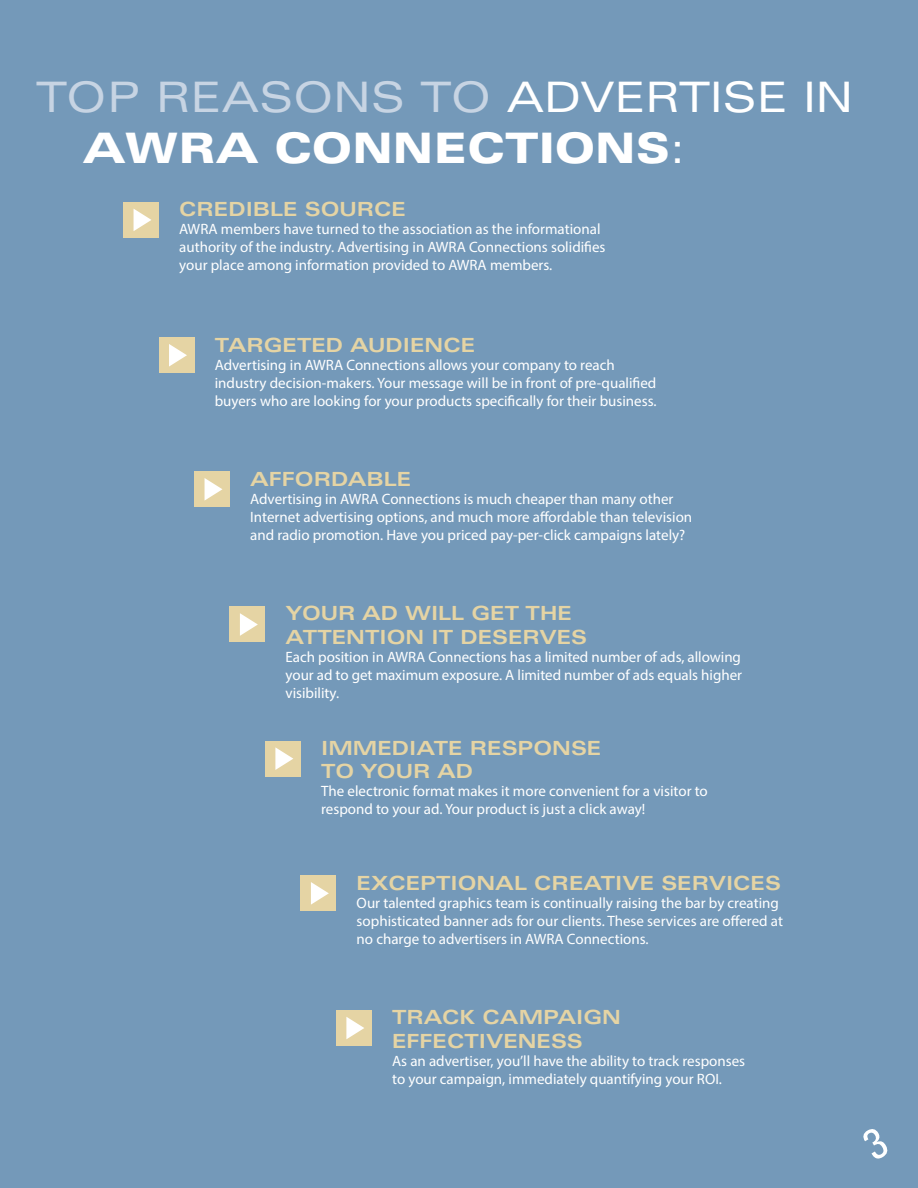
<style>
.page{position:relative;width:918px;height:1188px;background:#7499b9}
.page>*{position:absolute;margin:0;border:0;box-sizing:border-box;transform-origin:0 0}
.t1{font:expanded 42px "Univers LT Std";color:#c7d4e3}
.t2{font:900 expanded 42px "Univers LT Std";color:#fff}
.t3{font:700 expanded 19.5px "Univers LT Std";color:#e5d4a4}
.t4{font:15px/18px "Myriad Pro";color:#fff}
.s1{color:#fff}
.s2{font-weight:400}
</style>
<div class="page">
<div style="left:123px;top:202px;width:36px;height:36px;background:#e5d4a4"></div>
<div style="left:159px;top:338px;width:35px;height:35px;background:#e5d4a4"></div>
<div style="left:194px;top:472px;width:36px;height:35px;background:#e5d4a4"></div>
<div style="left:230px;top:606px;width:35px;height:36px;background:#e5d4a4"></div>
<div style="left:265px;top:741px;width:36px;height:35px;background:#e5d4a4"></div>
<div style="left:301px;top:876px;width:35px;height:35px;background:#e5d4a4"></div>
<div style="left:336px;top:1010px;width:36px;height:36px;background:#e5d4a4"></div>
<svg style="left:134px;top:209px;width:17px;height:22px"></svg>
<svg style="left:169px;top:344px;width:18px;height:23px"></svg>
<svg style="left:205px;top:478px;width:17px;height:22px"></svg>
<svg style="left:240px;top:613px;width:18px;height:23px"></svg>
<svg style="left:275px;top:747px;width:18px;height:23px"></svg>
<svg style="left:311px;top:882px;width:18px;height:23px"></svg>
<svg style="left:346px;top:1017px;width:18px;height:22px"></svg>
<p class="t1" style="left:36px;top:72px;width:819px">TOP REASONS TO <span class="s1">ADVERTISE IN</span></p>
<p class="t2" style="left:83px;top:123px;width:604px">AWRA CONNECTIONS<span class="s2">:</span></p>
<p class="t3" style="left:179px;top:198px;width:228px">CREDIBLE SOURCE</p>
<p class="t4" style="left:179px;top:220px;width:428px">AWRA members have turned to the association as the informational authority of the industry. Advertising in AWRA Connections solidifies your place among information provided to AWRA members.</p>
<p class="t3" style="left:215px;top:334px;width:262px">TARGETED AUDIENCE</p>
<p class="t4" style="left:215px;top:355px;width:443px">Advertising in AWRA Connections allows your company to reach industry decision-makers. Your message will be in front of pre-qualified buyers who are looking for your products specifically for their business.</p>
<p class="t3" style="left:250px;top:468px;width:163px">AFFORDABLE</p>
<p class="t4" style="left:250px;top:489px;width:444px">Advertising in AWRA Connections is much cheaper than many other<br>Internet advertising options, and much more affordable than television and radio promotion. Have you priced pay-per-click campaigns lately?</p>
<p class="t3" style="left:286px;top:602px;width:288px">YOUR AD WILL GET THE</p>
<p class="t3" style="left:286px;top:626px;width:303px">ATTENTION IT DESERVES</p>
<p class="t4" style="left:286px;top:647px;width:458px;text-align:justify">Each position in AWRA Connections has a limited number of ads, allowing your ad to get maximum exposure. A limited number of ads equals higher visibility.</p>
<p class="t3" style="left:321px;top:737px;width:282px">IMMEDIATE RESPONSE</p>
<p class="t3" style="left:321px;top:760px;width:154px">TO YOUR AD</p>
<p class="t4" style="left:321px;top:782px;width:388px">The electronic format makes it more convenient for a visitor to respond to your ad. Your product is just a click away!</p>
<p class="t3" style="left:357px;top:872px;width:426px">EXCEPTIONAL CREATIVE SERVICES</p>
<p class="t4" style="left:357px;top:893px;width:428px">Our talented graphics team is continually raising the bar by creating sophisticated banner ads for our clients. These services are offered at no charge to advertisers in AWRA Connections.</p>
<p class="t3" style="left:392px;top:1006px;width:230px">TRACK CAMPAIGN</p>
<p class="t3" style="left:392px;top:1030px;width:192px">EFFECTIVENESS</p>
<p class="t4" style="left:392px;top:1052px;width:355px">As an advertiser, you’ll have the ability to track responses to your campaign, immediately quantifying your ROI.</p>
</div>
